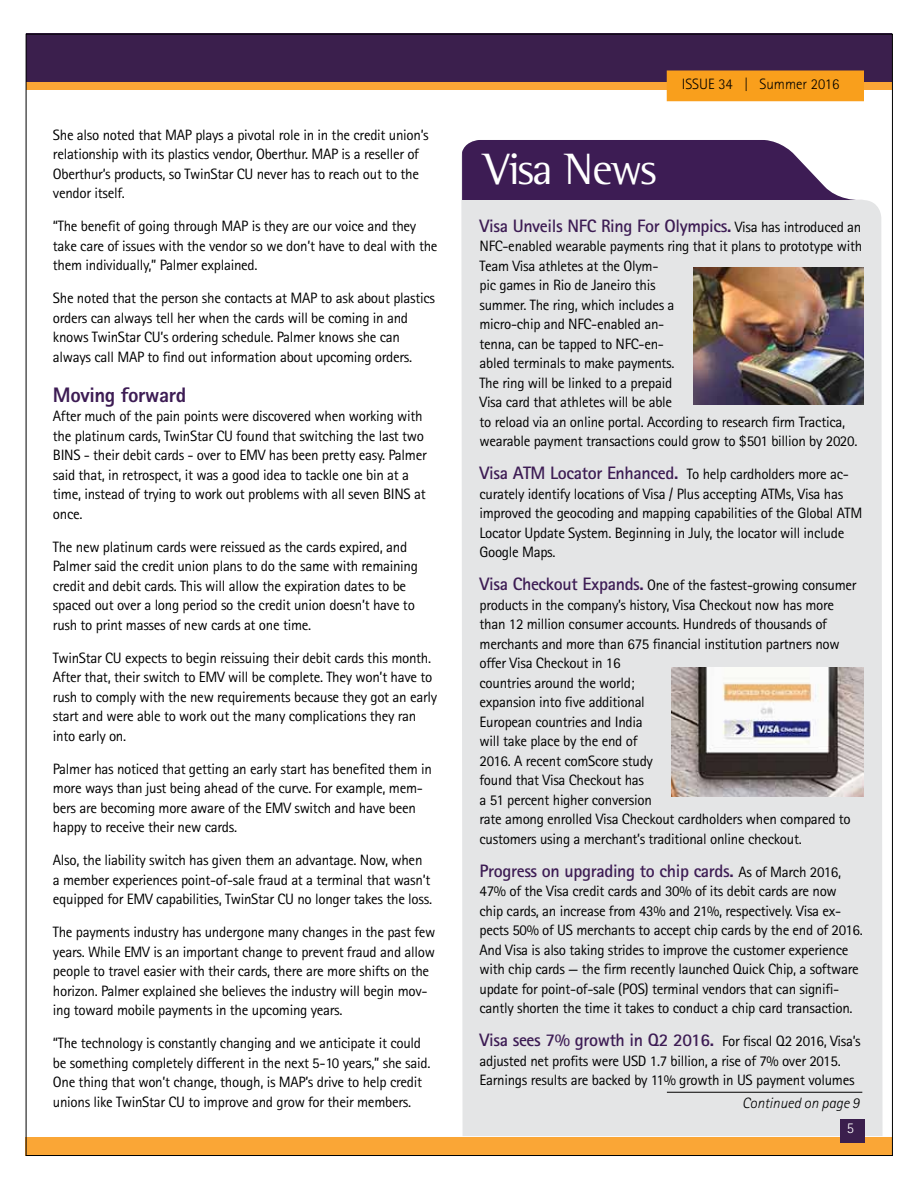
<style>
.page{position:relative;width:918px;height:1188px;background:#fff}
.page>*{position:absolute;margin:0;border:0;box-sizing:border-box;transform-origin:0 0}
.t1{font:45px "Rotis Semi Serif Std";letter-spacing:-.035em;color:#fff}
.t2{font:800 21px "Rotis Sans Serif Std";letter-spacing:-.02em;color:#3d1c54}
.t3{font:700 18px "Rotis Sans Serif Std";letter-spacing:-.02em;color:#3d1c54}
.t4{font:15px/19.5px "Rotis Sans Serif Std";letter-spacing:-.02em;color:#000}
.t5{font:300 15px "Rotis Sans Serif Std";color:#000}
.t6{font:italic 300 15px "Rotis Sans Serif Std";color:#000}
.t7{font:300 15px "Rotis Sans Serif Std";color:#fff}
.s1{font-weight:400;font-size:15px;color:#000}
.s2{font-weight:700;font-size:18px;color:#3d1c54}
</style>
<div class="page">
<div style="left:26px;top:34px;width:866px;height:56px;background:#faa636"></div>
<div style="left:27px;top:33px;width:865px;height:49px;background:#3b1f4d"></div>
<div style="left:26px;top:1137px;width:866px;height:19px;background:#faa636"></div>
<div style="left:840px;top:1120px;width:25px;height:22px;background:#3b1f4d"></div>
<div style="left:667px;top:70px;width:197px;height:31px;background:#f99f1c;border:2px solid #f99f1c"></div>
<div style="left:461px;top:154px;width:422px;height:982px;background:#e4e5e6"></div>
<svg style="left:462px;top:140px;width:420px;height:60px;fill:#3d1c54"></svg>
<div style="left:840px;top:1119px;width:25px;height:22px;background:#3b1f4d"></div>
<hr style="left:667px;top:1092px;width:195px;height:1px;background:#000">
<img style="left:671px;top:668px;width:193px;height:129px">
<img style="left:693px;top:268px;width:171px;height:137px">
<p class="t4" style="left:53px;top:125px;width:377px">She also noted that MAP plays a pivotal role in in the credit union’s relationship with its plastics vendor, Oberthur. MAP is a reseller of Oberthur’s products, so TwinStar CU never has to reach out to the vendor itself.</p>
<p class="t4" style="left:53px;top:217px;width:386px">“The benefit of going through MAP is they are our voice and they take care of issues with the vendor so we don’t have to deal with the them individually,” Palmer explained.</p>
<p class="t4" style="left:53px;top:289px;width:384px">She noted that the person she contacts at MAP to ask about plastics orders can always tell her when the cards will be coming in and knows TwinStar CU’s ordering schedule. Palmer knows she can always call MAP to find out information about upcoming orders.</p>
<h2 class="t2" style="left:53px;top:381px;width:135px">Moving forward</h2>
<p class="t4" style="left:53px;top:406px;width:375px">After much of the pain points were discovered when working with the platinum cards, TwinStar CU found that switching the last two BINS - their debit cards - over to EMV has been pretty easy. Palmer said that, in retrospect, it was a good idea to tackle one bin at a time, instead of trying to work out problems with all seven BINS at once.</p>
<p class="t4" style="left:53px;top:537px;width:367px">The new platinum cards were reissued as the cards expired, and Palmer said the credit union plans to do the same with remaining credit and debit cards. This will allow the expiration dates to be spaced out over a long period so the credit union doesn’t have to rush to print masses of new cards at one time.</p>
<p class="t4" style="left:53px;top:648px;width:386px">TwinStar CU expects to begin reissuing their debit cards this month.<br>After that, their switch to EMV will be complete. They won’t have to rush to comply with the new requirements because they got an early start and were able to work out the many complications they ran into early on.</p>
<p class="t4" style="left:53px;top:759px;width:381px">Palmer has noticed that getting an early start has benefited them in more ways than just being ahead of the curve. For example, mem&shy;bers are becoming more aware of the EMV switch and have been happy to receive their new cards.</p>
<p class="t4" style="left:53px;top:850px;width:381px">Also, the liability switch has given them an advantage. Now, when a member experiences point-of-sale fraud at a terminal that wasn’t equipped for EMV capabilities, TwinStar CU no longer takes the loss.</p>
<p class="t4" style="left:53px;top:922px;width:384px">The payments industry has undergone many changes in the past few years. While EMV is an important change to prevent fraud and allow people to travel easier with their cards, there are more shifts on the horizon. Palmer explained she believes the industry will begin mov&shy;ing toward mobile payments in the upcoming years.</p>
<p class="t4" style="left:53px;top:1033px;width:379px">“The technology is constantly changing and we anticipate it could be something completely different in the next 5-10 years,” she said.<br>One thing that won’t change, though, is MAP’s drive to help credit unions like TwinStar CU to improve and grow for their members.</p>
<h1 class="t1" style="left:484px;top:142px;width:174px">Visa News</h1>
<p class="t5" style="left:682px;top:75px;width:159px">ISSUE 34 | Summer 2016</p>
<p class="t3" style="left:480px;top:214px;width:383px">Visa Unveils NFC Ring For Olympics. <span class="s1">Visa has introduced an</span></p>
<p class="t4" style="left:480px;top:236px;width:384px">NFC-enabled wearable payments ring that it plans to prototype with Team Visa athletes at the Olym-<br>pic games in Rio de Janeiro this<br>summer. The ring, which includes a<br>micro-chip and NFC-enabled an-<br>tenna, can be tapped to NFC-en-<br>abled terminals to make payments.<br>The ring will be linked to a prepaid<br>Visa card that athletes will be able<br>to reload via an online portal. According to research firm Tractica, wearable payment transactions could grow to $501 billion by 2020.</p>
<p class="t4" style="left:480px;top:464px;width:384px"><span class="s2">Visa ATM Locator Enhanced.</span> To help cardholders more ac&shy;curately identify locations of Visa / Plus accepting ATMs, Visa has improved the geocoding and mapping capabilities of the Global ATM Locator Update System. Beginning in July, the locator will include Google Maps.</p>
<p class="t4" style="left:480px;top:575px;width:379px"><span class="s2">Visa Checkout Expands.</span> One of the fastest-growing consumer products in the company’s history, Visa Checkout now has more than 12 million consumer accounts. Hundreds of thousands of merchants and more than 675 financial institution partners now offer Visa Checkout in 16<br>countries around the world;<br>expansion into five additional<br>European countries and India<br>will take place by the end of<br>2016. A recent comScore study<br>found that Visa Checkout has<br>a 51 percent higher conversion<br>rate among enrolled Visa Checkout cardholders when compared to customers using a merchant’s traditional online checkout.</p>
<p class="t3" style="left:480px;top:859px;width:363px">Progress on upgrading to chip cards. <span class="s1">As of March 2016,</span></p>
<p class="t4" style="left:480px;top:881px;width:385px">47% of the Visa credit cards and 30% of its debit cards are now chip cards, an increase from 43% and 21%, respectively. Visa ex&shy;pects 50% of US merchants to accept chip cards by the end of 2016.<br>And Visa is also taking strides to improve the customer experience with chip cards — the firm recently launched Quick Chip, a software update for point-of-sale (POS) terminal vendors that can signifi&shy;cantly shorten the time it takes to conduct a chip card transaction.</p>
<p class="t3" style="left:480px;top:1029px;width:383px">Visa sees 7% growth in Q2 2016. <span class="s1">For fiscal Q2 2016, Visa’s</span></p>
<p class="t4" style="left:480px;top:1051px;width:377px">adjusted net profits were USD 1.7 billion, a rise of 7% over 2015.<br>Earnings results are backed by 11% growth in US payment volumes</p>
<p class="t6" style="left:742px;top:1095px;width:119px">Continued on page 9</p>
<p class="t7" style="left:847px;top:1119px;width:9px">5</p>
<p class="t7" style="left:849px;top:1122px;width:9px">5</p>
</div>
